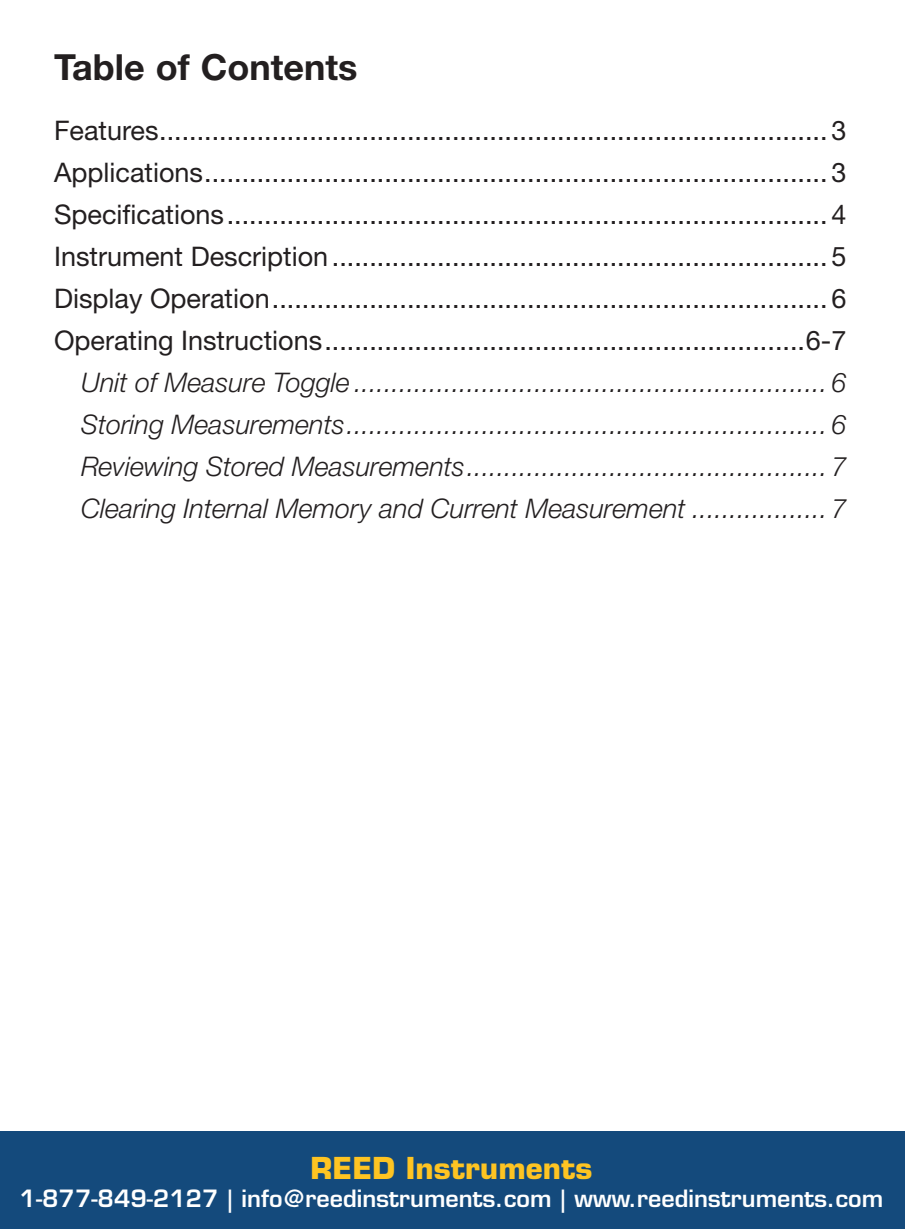
<style>
.page{position:relative;width:905px;height:1229px;background:#fff}
.page>*{position:absolute;margin:0;border:0;box-sizing:border-box;transform-origin:0 0}
.t1{font:700 36px "Helvetica Neue LT Std";color:#231f20}
.t2{font:700 29.4px "Eurostile LT Std";color:#fec422}
.t3{font:27px/42px "Helvetica Neue LT Std";color:#231f20;text-align:justify}
.t4{font:italic 300 27px/42px "Helvetica Neue LT Std";color:#231f20;text-align:justify}
.t5{font:26.1px "Impact LT Std";color:#fece08;scale:1.18 1}
.t6{font:600 23.4px "Eurostile LT Std";color:#fff}
</style>
<div class="page">
<div style="left:0;top:1131px;width:904px;height:97px;background:#144a7c"></div>
<h1 class="t1" style="left:54px;top:45px;width:305px">Table of Contents</h1>
<p class="t3" style="left:54px;top:109px;width:793px">Features......................................................................................... 3<br>Applications................................................................................... 3<br>Specifications................................................................................ 4<br>Instrument Description.................................................................. 5<br>Display Operation.......................................................................... 6<br>Operating Instructions................................................................6-7</p>
<p class="t4" style="left:81px;top:361px;width:766px">Unit of Measure Toggle ............................................................... 6<br>Storing Measurements................................................................ 6<br>Reviewing Stored Measurements................................................ 7<br>Clearing Internal Memory and Current Measurement .................. 7</p>
<p class="t2" style="left:310px;top:1149px;width:283px">REED Instruments</p>
<p class="t6" style="left:20px;top:1183px;width:865px">1-877-849-2127 | info@reedinstruments.com | www.reedinstruments.com</p>
<p class="t5" style="left:245px;top:1157px;width:126px">INSTRUMENTS</p>
</div>
